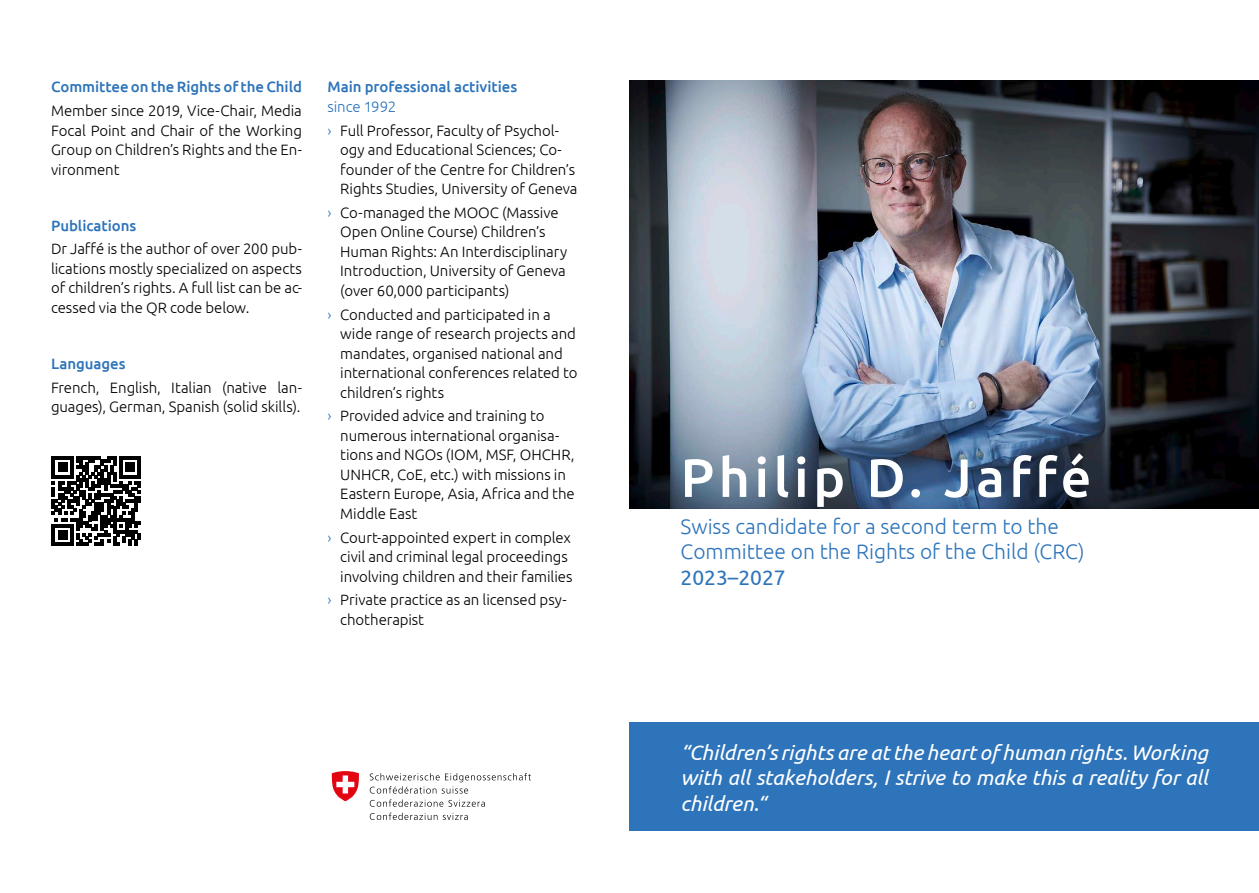
<style>
.page{position:relative;width:1259px;height:893px;background:#fff}
.page>*{position:absolute;margin:0;border:0;box-sizing:border-box;transform-origin:0 0}
.Name_neg{font:500 54px "Ubuntu";letter-spacing:.08em;color:#fff}
.Zitate{font:italic 21px/25.5px "Ubuntu";letter-spacing:-.005em;color:#fff;text-align:justify}
.Untertitel{font:300 21px/25.2px "Ubuntu";color:#2d74ba}
.Fliesstext{font:300 15px/19.5px "Ubuntu";letter-spacing:-.005em;color:#000}
.Titel_kl{font:500 15px/19.5px "Ubuntu";letter-spacing:-.005em;color:#2d74ba}
.s1{font-weight:300}
.s2{color:#2d74ba}
.s3{font-weight:400}
</style>
<div class="page">
<div style="left:629px;top:722px;width:630px;height:109px;background:#2d74ba"></div>
<img style="left:629px;top:81px;width:630px;height:428px">
<svg style="left:370px;top:773px;width:161px;height:34px"></svg>
<svg style="left:370px;top:813px;width:67px;height:7px"></svg>
<svg style="left:443px;top:813px;width:25px;height:7px"></svg>
<svg style="left:331px;top:771px;width:28px;height:30px"></svg>
<svg style="left:52px;top:457px;width:89px;height:89px"></svg>
<p class="Titel_kl" style="left:51px;top:77px;width:252px">Committee on the Rights of the Child</p>
<p class="Fliesstext" style="left:51px;top:101px;width:252px;text-align:justify">Member since 2019, Vice-Chair, Media Focal Point and Chair of the Working Group on Children’s Rights and the En&shy;vironment</p>
<p class="Titel_kl" style="left:51px;top:215px;width:87px">Publications</p>
<p class="Fliesstext" style="left:51px;top:239px;width:252px;text-align:justify">Dr Jaffé is the author of over 200 pub&shy;lications mostly specialized on aspects of children’s rights. A full list can be ac&shy;cessed via the QR code below.</p>
<p class="Titel_kl" style="left:51px;top:353px;width:76px">Languages</p>
<p class="Fliesstext" style="left:51px;top:377px;width:252px">French, English, Italian (native lan&shy;guages), German, Spanish (solid skills).</p>
<p class="Titel_kl" style="left:327px;top:77px;width:191px">Main professional activities <span class="s1">since 1992</span></p>
<p class="Fliesstext" style="left:340px;top:120px;width:239px;text-indent:-13px"><span class="s2">›</span> Full Professor, Faculty of Psychol&shy;ogy and Educational Sciences; Co&shy;founder of the Centre for Children’s Rights Studies, University of Geneva</p>
<p class="Fliesstext" style="left:340px;top:202px;width:228px;text-indent:-13px"><span class="s2">›</span> Co-managed the MOOC (Massive<br>Open Online Course) Children’s<br>Human Rights: An Interdisciplinary<br>Introduction, University of Geneva (over 60,000 participants)</p>
<p class="Fliesstext" style="left:340px;top:304px;width:239px;text-indent:-13px"><span class="s2">›</span> Conducted and participated in a wide range of research projects and mandates, organised national and international conferences related to children’s rights</p>
<p class="Fliesstext" style="left:340px;top:406px;width:236px;text-indent:-13px"><span class="s2">›</span> Provided advice and training to numerous international organisa&shy;tions and NGOs (IOM, MSF, OHCHR,<br>UNHCR, CoE, etc.) with missions in<br>Eastern Europe, Asia, Africa and the<br>Middle East</p>
<p class="Fliesstext" style="left:340px;top:527px;width:234px;text-indent:-13px"><span class="s2">›</span> Court-appointed expert in complex civil and criminal legal proceedings involving children and their families</p>
<p class="Fliesstext" style="left:340px;top:590px;width:228px;text-indent:-13px"><span class="s2">›</span> Private practice as an licensed psy&shy;chotherapist</p>
<p class="Name_neg" style="left:680px;top:444px;width:412px">Philip D. Jaffé</p>
<p class="Untertitel" style="left:680px;top:513px;width:405px">Swiss candidate for a second term to the<br>Committee on the Rights of the Child (CRC)<br><span class="s3">2023–2027</span></p>
<p class="Zitate" style="left:680px;top:739px;width:529px">“Children’s rights are at the heart of human rights. Working with all stakeholders, I strive to make this a reality for all children.“</p>
</div>
